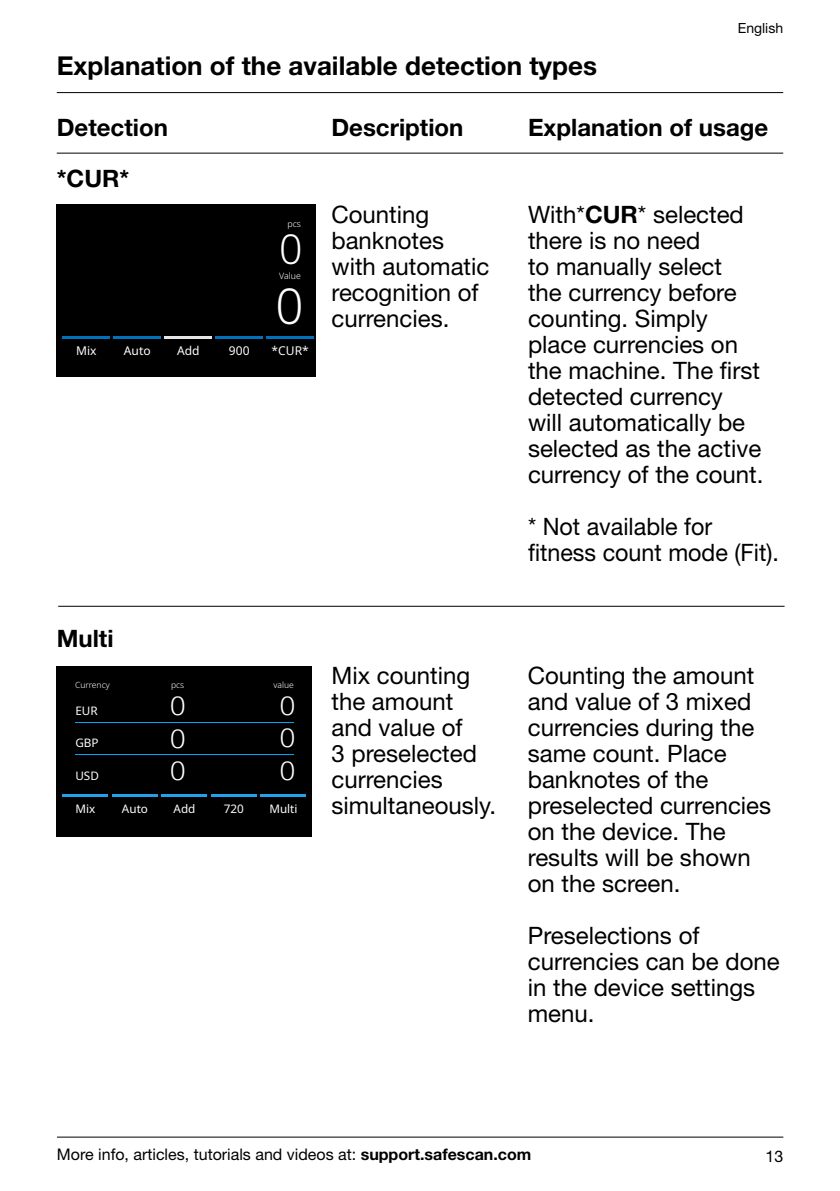
<style>
.page{position:relative;width:840px;height:1191px;background:#fff}
.page>*{position:absolute;margin:0;border:0;box-sizing:border-box;transform-origin:0 0}
.t1{font:300 49.2px "Noto Sans";color:#fff}
.t2{font:300 41px "Noto Sans";color:#fff}
.t3{font:300 26.6px/32.4px "Helvetica Neue";color:#fff}
.t4{font:700 26px "Helvetica Neue LT Std";color:#000}
.t5{font:24px/26px "Helvetica Neue LT Std";color:#000}
.t6{font:700 24px "Helvetica Neue LT Std";color:#000}
.t7{font:16px "Helvetica Neue LT Std";color:#000}
.t8{font:14px "Helvetica Neue LT Std";color:#000}
.t9{font:12px "Noto Sans";color:#fff}
.t10{font:11.6px "Noto Sans";color:#fff}
.t11{font:300 8.8px "Noto Sans";color:#fff}
.t12{font:300 8.6px "Noto Sans";color:#fff}
.s1{font-weight:700}
</style>
<div class="page">
<hr style="left:57px;top:1136px;width:725px;height:1px;background:#000">
<hr style="left:57px;top:153px;width:725px;height:1px;background:#000">
<hr style="left:58px;top:606px;width:726px;height:1px;background:#000">
<hr style="left:57px;top:92px;width:725px;height:1px;background:#000">
<div style="left:57px;top:204px;width:259px;height:173px;background:#000"></div>
<hr style="left:63px;top:336px;width:47px;height:2px;background:#0071bc">
<hr style="left:114px;top:336px;width:47px;height:2px;background:#0071bc">
<hr style="left:266px;top:336px;width:47px;height:2px;background:#0071bc">
<hr style="left:215px;top:336px;width:48px;height:2px;background:#0071bc">
<hr style="left:165px;top:336px;width:47px;height:2px;background:#e6e6e6">
<div style="left:57px;top:666px;width:255px;height:170px;background:#000"></div>
<hr style="left:63px;top:795px;width:45px;height:2px;background:#21a0ed">
<hr style="left:112px;top:795px;width:46px;height:2px;background:#21a0ed">
<hr style="left:260px;top:795px;width:46px;height:2px;background:#21a0ed">
<hr style="left:211px;top:795px;width:46px;height:2px;background:#21a0ed">
<hr style="left:161px;top:795px;width:46px;height:2px;background:#21a0ed">
<hr style="left:75px;top:722px;width:218px;height:1px;background:#00a4ff">
<hr style="left:75px;top:754px;width:218px;height:1px;background:#00a4ff">
<p class="t8" style="left:737px;top:20px;width:47px">English</p>
<p class="t4" style="left:57px;top:50px;width:541px">Explanation of the available detection types</p>
<p class="t6" style="left:57px;top:113px;width:113px">Detection</p>
<p class="t6" style="left:331px;top:113px;width:133px">Description</p>
<p class="t6" style="left:527px;top:113px;width:241px">Explanation of usage</p>
<p class="t6" style="left:57px;top:164px;width:74px">*CUR*</p>
<p class="t5" style="left:331px;top:201px;width:159px">Counting banknotes with automatic recognition of currencies.</p>
<p class="t5" style="left:527px;top:201px;width:237px">With*<span class="s1">CUR</span>* selected there is no need<br>to manually select<br>the currency before counting. Simply place currencies on the machine. The first detected currency<br>will automatically be selected as the active currency of the count.</p>
<p class="t5" style="left:527px;top:513px;width:252px">* Not available for fitness count mode (Fit).</p>
<p class="t11" style="left:287px;top:217px;width:15px">pcs</p>
<h2 class="t2" style="left:279px;top:220px;width:25px">0</h2>
<p class="t11" style="left:279px;top:270px;width:23px">Value</p>
<h1 class="t1" style="left:275px;top:271px;width:30px">0</h1>
<p class="t9" style="left:76px;top:342px;width:22px">Mix</p>
<p class="t9" style="left:229px;top:342px;width:22px">900</p>
<p class="t9" style="left:271px;top:342px;width:39px">*CUR*</p>
<p class="t9" style="left:124px;top:342px;width:28px">Auto</p>
<p class="t9" style="left:177px;top:342px;width:24px">Add</p>
<p class="t6" style="left:57px;top:623px;width:58px">Multi</p>
<p class="t12" style="left:75px;top:679px;width:36px">Currency</p>
<p class="t12" style="left:171px;top:679px;width:15px">pcs</p>
<p class="t12" style="left:273px;top:679px;width:22px">value</p>
<p class="t10" style="left:75px;top:702px;width:24px">EUR</p>
<p class="t3" style="left:280px;top:688px;width:16px">0</p>
<p class="t10" style="left:75px;top:735px;width:25px">GBP</p>
<p class="t3" style="left:280px;top:721px;width:16px">0</p>
<p class="t3" style="left:170px;top:689px;width:16px">0<br>0</p>
<p class="t10" style="left:75px;top:767px;width:25px">USD</p>
<p class="t3" style="left:170px;top:754px;width:16px">0</p>
<p class="t3" style="left:280px;top:753px;width:16px">0</p>
<p class="t10" style="left:122px;top:801px;width:27px">Auto</p>
<p class="t10" style="left:173px;top:801px;width:23px">Add</p>
<p class="t10" style="left:269px;top:801px;width:30px">Multi</p>
<p class="t10" style="left:75px;top:801px;width:21px">Mix</p>
<p class="t10" style="left:224px;top:801px;width:22px">720</p>
<p class="t5" style="left:331px;top:662px;width:166px">Mix counting the amount and value of<br>3 preselected currencies simultaneously.</p>
<p class="t5" style="left:527px;top:662px;width:245px">Counting the amount and value of 3 mixed currencies during the same count. Place banknotes of the preselected currencies on the device. The results will be shown on the screen.</p>
<p class="t5" style="left:527px;top:922px;width:253px">Preselections of currencies can be done in the device settings menu.</p>
<p class="t7" style="left:57px;top:1145px;width:475px">More info, articles, tutorials and videos at: <span class="s1">support.safescan.com</span></p>
<p class="t7" style="left:765px;top:1146px;width:19px">13</p>
</div>
